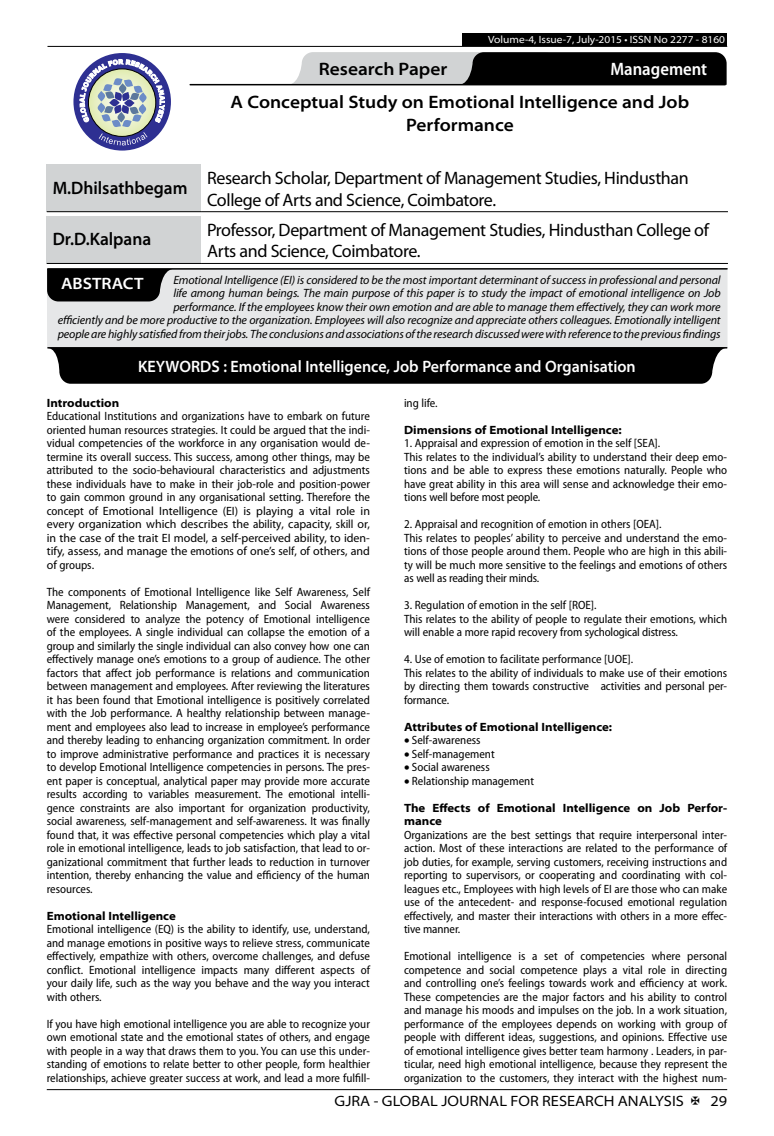
<style>
.page{position:relative;width:774px;height:1136px;background:#fff}
.page>*{position:absolute;margin:0;border:0;box-sizing:border-box;transform-origin:0 0}
.t1{font:18px/21.6px "Myriad Pro";letter-spacing:-.02em;color:#000}
.t2{font:600 semi-expanded 18px/23.4px "Myriad Pro";color:#000;text-align:center}
.t3{font:600 semi-expanded 18px "Myriad Pro";color:#000;scale:.9 1}
.t4{font:600 semi-condensed 18px "Myriad Pro";color:#fff}
.t5{font:600 semi-expanded 16.5px "Myriad Pro";color:#fff;scale:.9 1}
.t6{font:600 semi-expanded 16.5px "Myriad Pro";color:#fff}
.t7{font:semi-expanded 15px "Myriad Pro";color:#000}
.t8{font:semi-condensed 12px/13.5px "Myriad Pro";color:#000;text-align:justify}
.t9{font:italic 12px/13.5px "Myriad Pro";letter-spacing:-.01em;color:#000;text-align:right}
.t10{font:700 semi-expanded 12px/13.5px "Myriad Pro";color:#000}
.t11{font:semi-expanded 10.5px "Myriad Pro";color:#fff}
.s1{font-stretch:normal}
</style>
<div class="page">
<hr style="left:47px;top:1089px;width:680px;height:1px;background:#000">
<div style="left:462px;top:33px;width:265px;height:13px;background:#000"></div>
<hr style="left:47px;top:46px;width:680px;height:1px;background:#000">
<svg style="left:288px;top:52px;width:439px;height:33px;background:#5a5a5b"></svg>
<hr style="left:190px;top:84px;width:535px;height:1px;background:#000">
<div style="left:73px;top:53px;width:98px;height:97px;background:#2e3092;border-radius:50%"></div>
<svg style="left:80px;top:59px;width:85px;height:86px"></svg>
<div style="left:47px;top:164px;width:154px;height:48px;background:#d1d3d4"></div>
<hr style="left:47px;top:211px;width:154px;height:1px;background:#000">
<hr style="left:201px;top:211px;width:527px;height:1px;background:#000">
<div style="left:47px;top:216px;width:154px;height:47px;background:#d1d3d4"></div>
<hr style="left:47px;top:263px;width:154px;height:1px;background:#000">
<hr style="left:201px;top:263px;width:527px;height:1px;background:#000">
<div style="left:47px;top:268px;width:680px;height:79px;background:#e6e7e8"></div>
<hr style="left:48px;top:268px;width:679px;height:1px;background:#000">
<svg style="left:47px;top:269px;width:126px;height:32px;background:#161616"></svg>
<hr style="left:48px;top:347px;width:679px;height:1px;background:#000">
<div style="left:47px;top:348px;width:679px;height:35px;background:#000"></div>
<div style="left:131px;top:359px;width:512px;height:12px;background:#000"></div>
<p class="t11" style="left:488px;top:34px;width:238px">Volume-4, Issue-7, July-2015 • ISSN No 2277 - 8160</p>
<h1 class="t2" style="left:319px;top:58px;width:130px">Research Paper</h1>
<h1 class="t4" style="left:610px;top:59px;width:98px">Management</h1>
<h1 class="t2" style="left:231px;top:91px;width:460px">A Conceptual Study on Emotional Intelligence and Job<br>Performance</h1>
<h1 class="t3" style="left:53px;top:177px;width:151px">M.Dhilsathbegam</h1>
<h1 class="t1" style="left:207px;top:167px;width:483px">Research Scholar, Department of Management Studies, Hindusthan<br>College of Arts and Science, Coimbatore.</h1>
<h1 class="t3" style="left:53px;top:229px;width:111px">Dr.D.Kalpana</h1>
<h1 class="t1" style="left:207px;top:219px;width:503px">Professor, Department of Management Studies, Hindusthan College of<br>Arts and Science, Coimbatore.</h1>
<p class="t9" style="left:58px;top:273px;width:664px">Emotional Intelligence (EI) is considered to be the most important determinant of success in professional and personal<br>life among human beings. The main purpose of this paper is to study the impact of emotional intelligence on Job<br>performance. If the employees know their own emotion and are able to manage them effectively, they can work more<br>efficiently and be more productive to the organization. Employees will also recognize and appreciate others colleagues. Emotionally intelligent people are highly satisfied from their jobs. The conclusions and associations of the research discussed were with reference to the previous findings</p>
<h2 class="t6" style="left:61px;top:274px;width:84px">ABSTRACT</h2>
<h2 class="t5" style="left:138px;top:357px;width:554px">KEYWORDS : Emotional Intelligence, Job Performance and Organisation</h2>
<p class="t10" style="left:47px;top:396px;width:74px">Introduction</p>
<p class="t8" style="left:47px;top:409px;width:325px">Educational Institutions and organizations have to embark on future oriented human resources strategies. It could be argued that the indi&shy;vidual competencies of the workforce in any organisation would de&shy;termine its overall success. This success, among other things, may be attributed to the socio-behavioural characteristics and adjustments these individuals have to make in their job-role and position-power to gain common ground in any organisational setting. Therefore the concept of <span class="s1">Emotional Intelligence (EI) is playing a vital role in every organization which describes the</span> ability<span class="s1">, capacity,</span> skill <span class="s1">or, in the case of the trait EI model, a self-perceived ability, to iden&shy;tify, assess, and manage the</span> emotions <span class="s1">of one’s</span> self<span class="s1">, of others, and of</span> groups<span class="s1">.</span></p>
<p class="t8" style="left:47px;top:585px;width:325px">The components of Emotional Intelligence like Self Awareness, Self Management, Relationship Management, and Social Awareness were considered to analyze the potency of Emotional intelligence of the employees. A single individual can collapse the emotion of a group and similarly the single individual can also convey how one can effectively manage one’s emotions to a group of audience. The other factors that affect job performance is relations and communication between management and employees. After reviewing the literatures it has been found that Emotional intelligence is positively correlated with the Job performance. A healthy relationship between manage&shy;ment and employees also lead to increase in employee’s performance and thereby leading to enhancing organization commitment. In order to improve administrative performance and practices it is necessary to develop Emotional Intelligence competencies in persons. The pres&shy;ent paper is conceptual, analytical paper may provide more accurate results according to variables measurement. The emotional intelli&shy;gence constraints are also important for organization productivity, social awareness, self-management and self-awareness. It was finally found that, it was effective personal competencies which play a vital role in emotional intelligence, leads to job satisfaction, that lead to or&shy;ganizational commitment that further leads to reduction in turnover intention, thereby enhancing the value and efficiency of the human resources.</p>
<p class="t10" style="left:47px;top:909px;width:131px">Emotional Intelligence</p>
<p class="t8" style="left:47px;top:922px;width:325px">Emotional intelligence (EQ) is the ability to identify, use, understand, and manage emotions in positive ways to relieve stress, communicate effectively, empathize with others, overcome challenges, and defuse conflict. Emotional intelligence impacts many different aspects of your daily life, such as the way you behave and the way you interact with others.</p>
<p class="t8" style="left:47px;top:1017px;width:325px">If you have high emotional intelligence you are able to recognize your own emotional state and the emotional states of others, and engage with people in a way that draws them to you. You can use this under&shy;standing of emotions to relate better to other people, form healthier relationships, achieve greater success at work, and lead a more fulfill-</p>
<p class="t8" style="left:404px;top:396px;width:35px">ing life.</p>
<p class="t10" style="left:404px;top:423px;width:219px">Dimensions of Emotional Intelligence:</p>
<p class="t8" style="left:404px;top:436px;width:325px;text-align:left">1. Appraisal and expression of emotion in the self [SEA].<br>This relates to the individual’s ability to understand their deep emo&shy;tions and be able to express these emotions naturally. People who have great ability in this area will sense and acknowledge their emo&shy;tions well before most people.</p>
<p class="t8" style="left:404px;top:517px;width:325px;text-align:left">2. Appraisal and recognition of emotion in others [OEA].<br>This relates to peoples’ ability to perceive and understand the emo&shy;tions of those people around them. People who are high in this abili&shy;ty will be much more sensitive to the feelings and emotions of others as well as reading their minds.</p>
<p class="t8" style="left:404px;top:598px;width:325px;text-align:left">3. Regulation of emotion in the self [ROE].<br>This relates to the ability of people to regulate their emotions, which will enable a more rapid recovery from sychological distress.</p>
<p class="t8" style="left:404px;top:652px;width:325px;text-align:left">4. Use of emotion to facilitate performance [UOE].<br>This relates to the ability of individuals to make use of their emotions by directing them towards constructive activities and personal per&shy;formance.</p>
<p class="t10" style="left:404px;top:720px;width:210px">Attributes of Emotional Intelligence:</p>
<p class="t8" style="left:404px;top:733px;width:78px">• Self-awareness</p>
<p class="t8" style="left:404px;top:747px;width:92px">• Self-management</p>
<p class="t8" style="left:404px;top:760px;width:87px">• Social awareness</p>
<p class="t8" style="left:404px;top:774px;width:132px">• Relationship management</p>
<p class="t10" style="left:404px;top:801px;width:325px">The Effects of Emotional Intelligence on Job Perfor&shy;mance</p>
<p class="t8" style="left:404px;top:828px;width:325px">Organizations are the best settings that require interpersonal inter&shy;action. Most of these interactions are related to the performance of job duties, for example, serving customers, receiving instructions and reporting to supervisors, or cooperating and coordinating with col&shy;leagues etc., Employees with high levels of EI are those who can make use of the antecedent- and response-focused emotional regulation effectively, and master their interactions with others in a more effec&shy;tive manner.</p>
<p class="t8" style="left:404px;top:949px;width:325px">Emotional intelligence is a set of competencies where personal competence and social competence plays a vital role in directing and controlling one’s feelings towards work and efficiency at work.<br>These competencies are the major factors and his ability to control and manage his moods and impulses on the job. In a work situation, performance of the employees depends on working with group of people with different ideas, suggestions, and opinions. Effective use of emotional intelligence gives better team harmony . Leaders, in par&shy;ticular, need high emotional intelligence, because they represent the organization to the customers, they interact with the highest num-</p>
<p class="t7" style="left:335px;top:1092px;width:351px">GJRA - GLOBAL JOURNAL FOR RESEARCH ANALYSIS</p>
<p class="t7" style="left:710px;top:1092px;width:18px">29</p>
</div>
